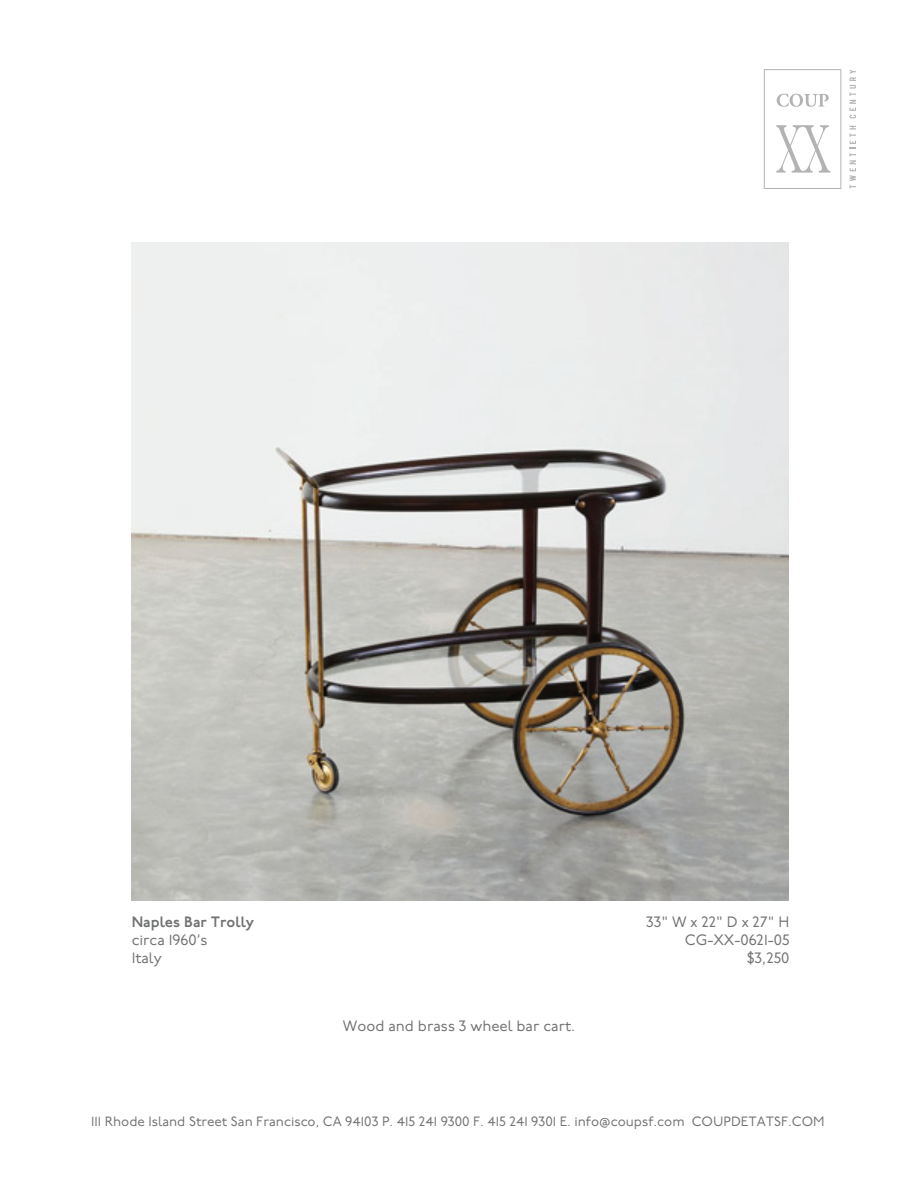
<style>
.page{position:relative;width:918px;height:1188px;background:#fff}
.page>*{position:absolute;margin:0;border:0;box-sizing:border-box;transform-origin:0 0}
.t1{font:15px/18px "P22 Underground Pro";color:#717273}
.t2{font:600 15px "P22 Underground Pro";color:#717273}
.t3{font:13.5px "P22 Underground Pro";color:#717273}
</style>
<div class="page">
<svg style="left:850px;top:126px;width:6px;height:62px"></svg>
<svg style="left:850px;top:70px;width:6px;height:48px"></svg>
<svg style="left:764px;top:69px;width:77px;height:120px"></svg>
<img style="left:132px;top:243px;width:657px;height:658px">
<p class="t2" style="left:132px;top:911px;width:124px">Naples Bar Trolly</p>
<p class="t1" style="left:132px;top:931px;width:77px">circa 1960’s<br>Italy</p>
<p class="t1" style="left:343px;top:1016px;width:234px">Wood and brass 3 wheel bar cart.</p>
<p class="t1" style="left:646px;top:913px;width:145px;text-align:right">33" W x 22" D x 27" H<br>CG-XX-0621-05 $3,250</p>
<p class="t3" style="left:91px;top:1112px;width:735px">111 Rhode Island Street San Francisco, CA 94103 P. 415 241 9300 F. 415 241 9301 E. info@coupsf.com COUPDETATSF.COM</p>
</div>
